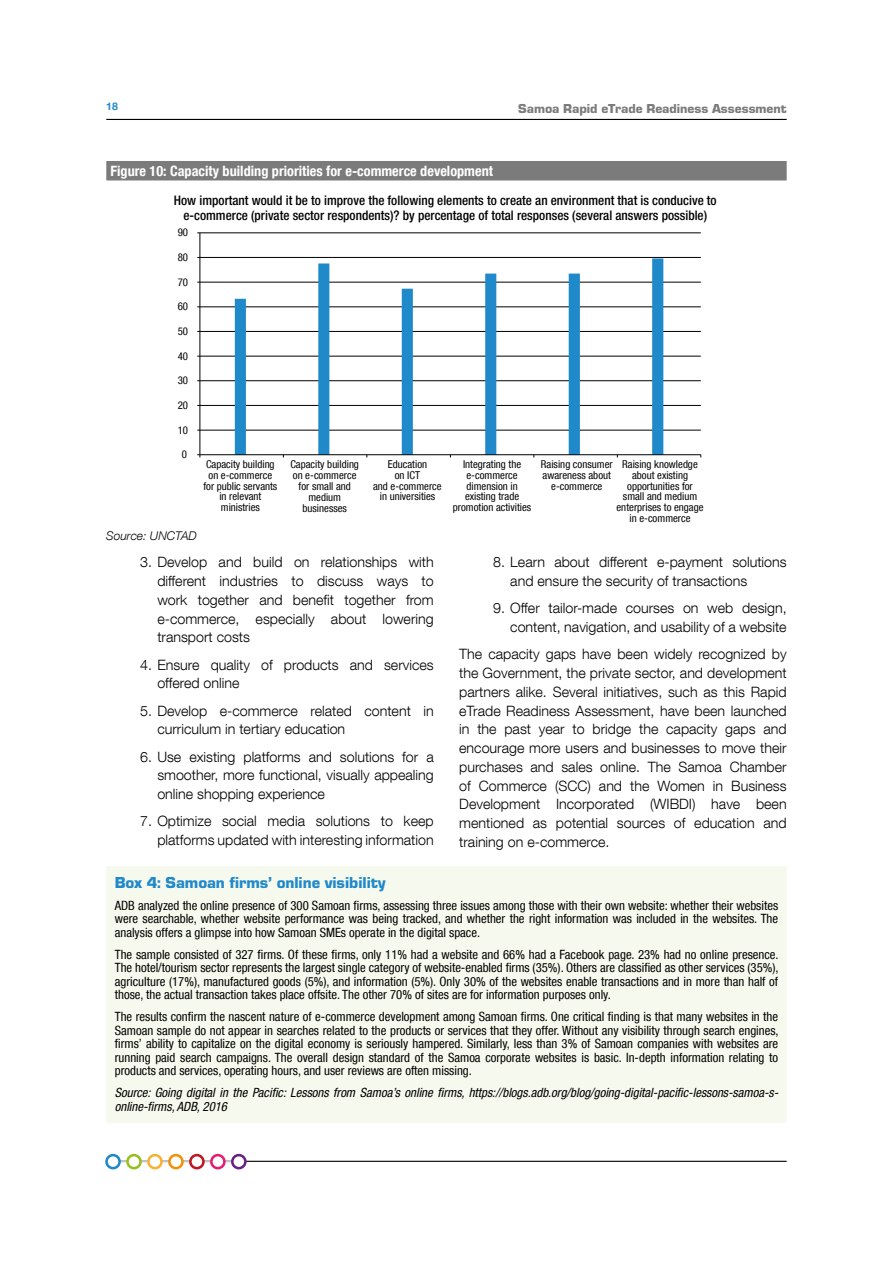
<style>
.page{position:relative;width:893px;height:1263px;background:#fff}
.page>*{position:absolute;margin:0;border:0;box-sizing:border-box;transform-origin:0 0}
.t1{font:16.5px "Eurostile Black DTC";color:#1f89ca}
.t2{font:300 14.25px/18.8px "Helvetica Neue LT Com";color:#000;text-align:justify}
.t3{font:700 condensed 14.25px "Helvetica Neue LT Com";color:#fff}
.t4{font:13.5px "Eurostile Black DTC";color:#7c7b7b}
.t5{font:500 condensed 13.2px/14.4px "Helvetica Neue LT Com";color:#020203;text-align:center}
.t6{font:condensed 12.75px/13.5px "Helvetica Neue LT Com";color:#000;text-align:justify}
.t7{font:italic condensed 12.75px/13.5px "Helvetica Neue LT Com";color:#000}
.t8{font:italic 300 12px "Helvetica Neue LT Com";color:#000}
.t9{font:condensed 10.8px/10.8px "Helvetica Neue LT Com";color:#020203;text-align:center}
.t10{font:700 10.5px "Helvetica Neue LT Com";color:#1f89ca}
</style>
<div class="page">
<hr style="left:106px;top:119px;width:681px;height:1px;background:#000">
<hr style="left:106px;top:1161px;width:681px;height:1px;background:#000">
<hr style="left:113px;top:1161px;width:126px;height:1px;background:#c6c6c6">
<div style="left:148px;top:1154px;width:14px;height:15px;background:#fff;border-radius:50%"></div>
<div style="left:147px;top:1154px;width:16px;height:15px;border:3px solid #f8b134;border-radius:50%"></div>
<div style="left:106px;top:1154px;width:14px;height:15px;background:#fff;border-radius:50%"></div>
<div style="left:105px;top:1154px;width:16px;height:15px;border:3px solid #1f89ca;border-radius:50%"></div>
<div style="left:127px;top:1154px;width:14px;height:15px;background:#fff;border-radius:50%"></div>
<div style="left:126px;top:1154px;width:16px;height:15px;border:3px solid #95c11f;border-radius:50%"></div>
<div style="left:169px;top:1154px;width:14px;height:15px;background:#fff;border-radius:50%"></div>
<div style="left:168px;top:1154px;width:16px;height:15px;border:3px solid #f39207;border-radius:50%"></div>
<div style="left:190px;top:1154px;width:14px;height:15px;background:#fff;border-radius:50%"></div>
<div style="left:189px;top:1154px;width:16px;height:15px;border:3px solid #be1823;border-radius:50%"></div>
<div style="left:211px;top:1154px;width:14px;height:15px;background:#fff;border-radius:50%"></div>
<div style="left:210px;top:1154px;width:16px;height:15px;border:3px solid #e71d72;border-radius:50%"></div>
<div style="left:232px;top:1154px;width:14px;height:15px;background:#fff;border-radius:50%"></div>
<div style="left:231px;top:1154px;width:16px;height:15px;border:3px solid #682382;border-radius:50%"></div>
<div style="left:106px;top:161px;width:681px;height:19px;background:#7c7b7b"></div>
<hr style="left:200px;top:233px;width:501px;height:1px;background:#000">
<hr style="left:200px;top:257px;width:501px;height:1px;background:#000">
<hr style="left:200px;top:282px;width:501px;height:1px;background:#000">
<hr style="left:200px;top:307px;width:501px;height:1px;background:#000">
<hr style="left:200px;top:331px;width:501px;height:1px;background:#000">
<hr style="left:200px;top:356px;width:501px;height:1px;background:#000">
<hr style="left:200px;top:380px;width:501px;height:1px;background:#000">
<hr style="left:200px;top:405px;width:501px;height:1px;background:#000">
<hr style="left:200px;top:430px;width:501px;height:1px;background:#000">
<svg style="left:235px;top:258px;width:428px;height:196px"></svg>
<hr style="left:200px;top:454px;width:501px;height:1px;background:#000">
<hr style="left:200px;top:233px;width:1px;height:222px;background:#000">
<div style="left:106px;top:866px;width:681px;height:257px;background:#f6f9ed"></div>
<p class="t10" style="left:106px;top:99px;width:13px">18</p>
<p class="t4" style="left:518px;top:101px;width:270px">Samoa Rapid eTrade Readiness Assessment</p>
<p class="t3" style="left:111px;top:162px;width:384px">Figure 10: Capacity building priorities for e-commerce development</p>
<p class="t5" style="left:174px;top:193px;width:544px">How important would it be to improve the following elements to create an environment that is conducive to e-commerce (private sector respondents)? by percentage of total responses (several answers possible)</p>
<p class="t9" style="left:178px;top:227px;width:12px">90</p>
<p class="t9" style="left:178px;top:252px;width:12px">80</p>
<p class="t9" style="left:178px;top:276px;width:12px">70</p>
<p class="t9" style="left:178px;top:301px;width:12px">60</p>
<p class="t9" style="left:178px;top:326px;width:12px">50</p>
<p class="t9" style="left:178px;top:350px;width:12px">40</p>
<p class="t9" style="left:178px;top:375px;width:12px">30</p>
<p class="t9" style="left:178px;top:400px;width:12px">20</p>
<p class="t9" style="left:178px;top:424px;width:12px">10</p>
<p class="t9" style="left:182px;top:449px;width:7px">0</p>
<p class="t9" style="left:203px;top:459px;width:75px">Capacity building on e-commerce for public servants in relevant ministries</p>
<p class="t9" style="left:290px;top:459px;width:70px">Capacity building on e-commerce for small and medium businesses</p>
<p class="t9" style="left:373px;top:459px;width:70px">Education<br>on ICT<br>and e-commerce in universities</p>
<p class="t9" style="left:453px;top:459px;width:80px">Integrating the e-commerce dimension in existing trade promotion activities</p>
<p class="t9" style="left:541px;top:459px;width:73px">Raising consumer awareness about e-commerce</p>
<p class="t9" style="left:616px;top:459px;width:89px">Raising knowledge about existing opportunities for small and medium enterprises to engage in e-commerce</p>
<p class="t8" style="left:106px;top:529px;width:92px">Source: UNCTAD</p>
<p class="t2" style="left:157px;top:552px;width:278px;text-indent:-17px">3. Develop and build on relationships with different industries to discuss ways to work together and benefit together from e-commerce, especially about lowering transport costs</p>
<p class="t2" style="left:157px;top:655px;width:278px;text-indent:-17px">4. Ensure quality of products and services offered online</p>
<p class="t2" style="left:157px;top:701px;width:278px;text-indent:-17px">5. Develop e-commerce related content in curriculum in tertiary education</p>
<p class="t2" style="left:157px;top:747px;width:278px;text-indent:-17px">6. Use existing platforms and solutions for a smoother, more functional, visually appealing online shopping experience</p>
<p class="t2" style="left:140px;top:812px;width:295px;text-align:right">7. Optimize social media solutions to keep platforms updated with interesting information</p>
<p class="t2" style="left:510px;top:552px;width:278px;text-indent:-17px">8. Learn about different e-payment solutions and ensure the security of transactions</p>
<p class="t2" style="left:493px;top:599px;width:295px;text-align:right">9. Offer tailor-made courses on web design, content, navigation, and usability of a website</p>
<p class="t2" style="left:459px;top:645px;width:329px">The capacity gaps have been widely recognized by the Government, the private sector, and development partners alike. Several initiatives, such as this Rapid eTrade Readiness Assessment, have been launched in the past year to bridge the capacity gaps and encourage more users and businesses to move their purchases and sales online. The Samoa Chamber of Commerce (SCC) and the Women in Business Development Incorporated (WIBDI) have been mentioned as potential sources of education and training on e-commerce.</p>
<p class="t1" style="left:115px;top:873px;width:272px">Box 4: Samoan firms’ online visibility</p>
<p class="t6" style="left:115px;top:898px;width:665px">ADB analyzed the online presence of 300 Samoan firms, assessing three issues among those with their own website: whether their websites were searchable, whether website performance was being tracked, and whether the right information was included in the websites. The analysis offers a glimpse into how Samoan SMEs operate in the digital space.</p>
<p class="t6" style="left:115px;top:947px;width:665px">The sample consisted of 327 firms. Of these firms, only 11% had a website and 66% had a Facebook page. 23% had no online presence.<br>The hotel/tourism sector represents the largest single category of website-enabled firms (35%). Others are classified as other services (35%), agriculture (17%), manufactured goods (5%), and information (5%). Only 30% of the websites enable transactions and in more than half of those, the actual transaction takes place offsite. The other 70% of sites are for information purposes only.</p>
<p class="t6" style="left:115px;top:1010px;width:665px">The results confirm the nascent nature of e-commerce development among Samoan firms. One critical finding is that many websites in the Samoan sample do not appear in searches related to the products or services that they offer. Without any visibility through search engines, firms’ ability to capitalize on the digital economy is seriously hampered. Similarly, less than 3% of Samoan companies with websites are running paid search campaigns. The overall design standard of the Samoa corporate websites is basic. In-depth information relating to products and services, operating hours, and user reviews are often missing.</p>
<p class="t7" style="left:115px;top:1086px;width:665px">Source: Going digital in the Pacific: Lessons from Samoa’s online firms, https://blogs.adb.org/blog/going-digital-pacific-lessons-samoa-s&shy;online-firms, ADB, 2016</p>
</div>
